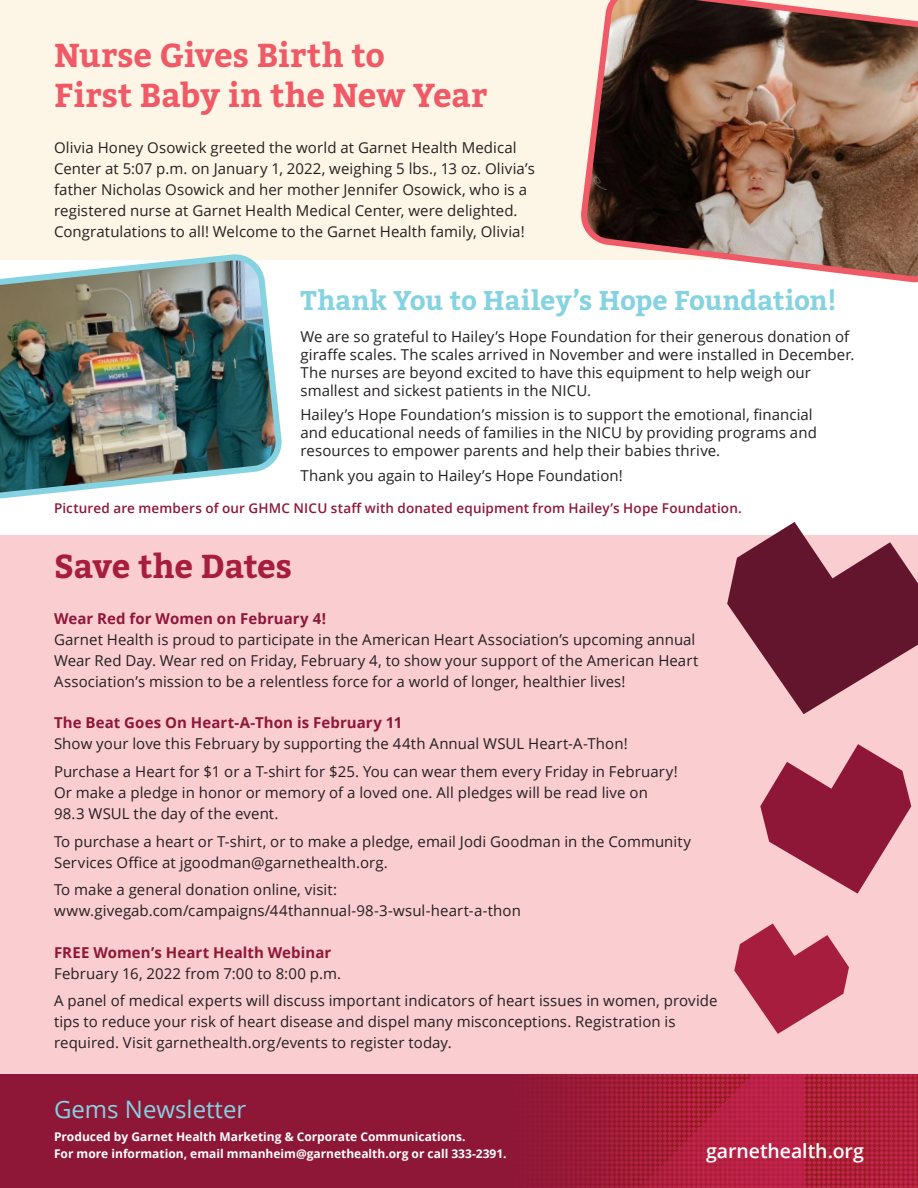
<style>
.page{position:relative;width:918px;height:1188px;background:#fff}
.page>*{position:absolute;margin:0;border:0;box-sizing:border-box;transform-origin:0 0}
.t1{font:700 33px/39.6px "Bitter";color:#f05a67}
.t2{font:700 33px "Bitter";letter-spacing:-.01em;color:#a71d3e}
.t3{font:700 27px "Bitter";letter-spacing:-.005em;color:#85d3e1}
.t4{font:24px "Open Sans";color:#85d3e1}
.t5{font:600 19.5px "Open Sans";letter-spacing:-.005em;color:#fff}
.t6{font:15px/21px "Open Sans";letter-spacing:.005em;color:#231f20}
.t7{font:700 15px "Open Sans";letter-spacing:.005em;color:#8e1738}
.t8{font:600 13.5px "Open Sans";letter-spacing:.01em;color:#8e1738}
.t9{font:700 12px/16.5px "Open Sans";color:#fff}
</style>
<div class="page">
<div style="left:0;top:0;width:918px;height:260px;background:#fdf6e6"></div>
<div style="left:0;top:1074px;width:918px;height:114px;background:#8e1738"></div>
<img style="left:548px;top:1074px;width:370px;height:114px">
<svg style="left:581px;top:0;width:337px;height:283px;background:#85685b"></svg>
<img style="left:0;top:256px;width:280px;height:241px">
<div style="left:0;top:536px;width:918px;height:538px;background:#facdd1"></div>
<svg style="left:727px;top:522px;width:191px;height:192px"></svg>
<svg style="left:734px;top:923px;width:115px;height:111px"></svg>
<svg style="left:760px;top:744px;width:151px;height:150px"></svg>
<p class="t1" style="left:54px;top:36px;width:435px">Nurse Gives Birth to<br>First Baby in the New Year</p>
<p class="t6" style="left:54px;top:136px;width:482px">Olivia Honey Osowick greeted the world at Garnet Health Medical Center at 5:07 p.m. on January 1, 2022, weighing 5 lbs., 13 oz. Olivia’s father Nicholas Osowick and her mother Jennifer Osowick, who is a registered nurse at Garnet Health Medical Center, were delighted.<br>Congratulations to all! Welcome to the Garnet Health family, Olivia!</p>
<p class="t3" style="left:300px;top:284px;width:538px">Thank You to Hailey’s Hope Foundation!</p>
<p class="t6" style="left:300px;top:327px;width:556px;line-height:18px">We are so grateful to Hailey’s Hope Foundation for their generous donation of giraffe scales. The scales arrived in November and were installed in December.<br>The nurses are beyond excited to have this equipment to help weigh our smallest and sickest patients in the NICU.</p>
<p class="t6" style="left:300px;top:406px;width:518px;line-height:18px">Hailey’s Hope Foundation’s mission is to support the emotional, financial and educational needs of families in the NICU by providing programs and resources to empower parents and help their babies thrive.</p>
<p class="t6" style="left:300px;top:465px;width:324px">Thank you again to Hailey’s Hope Foundation!</p>
<p class="t8" style="left:54px;top:499px;width:689px">Pictured are members of our GHMC NICU staff with donated equipment from Hailey’s Hope Foundation.</p>
<p class="t2" style="left:54px;top:547px;width:239px">Save the Dates</p>
<p class="t7" style="left:54px;top:608px;width:273px">Wear Red for Women on February 4!</p>
<p class="t6" style="left:54px;top:629px;width:646px">Garnet Health is proud to participate in the American Heart Association’s upcoming annual<br>Wear Red Day. Wear red on Friday, February 4, to show your support of the American Heart<br>Association’s mission to be a relentless force for a world of longer, healthier lives!</p>
<p class="t7" style="left:54px;top:712px;width:350px">The Beat Goes On Heart-A-Thon is February 11</p>
<p class="t6" style="left:54px;top:733px;width:575px">Show your love this February by supporting the 44th Annual WSUL Heart-A-Thon!</p>
<p class="t6" style="left:54px;top:761px;width:625px">Purchase a Heart for $1 or a T-shirt for $25. You can wear them every Friday in February!<br>Or make a pledge in honor or memory of a loved one. All pledges will be read live on<br>98.3 WSUL the day of the event.</p>
<p class="t6" style="left:54px;top:830px;width:639px">To purchase a heart or T-shirt, or to make a pledge, email Jodi Goodman in the Community<br>Services Office at jgoodman@garnethealth.org.</p>
<p class="t6" style="left:54px;top:879px;width:468px">To make a general donation online, visit: www.givegab.com/campaigns/44thannual-98-3-wsul-heart-a-thon</p>
<p class="t7" style="left:54px;top:942px;width:279px">FREE Women’s Heart Health Webinar</p>
<p class="t6" style="left:54px;top:962px;width:289px">February 16, 2022 from 7:00 to 8:00 p.m.</p>
<p class="t6" style="left:54px;top:990px;width:665px">A panel of medical experts will discuss important indicators of heart issues in women, provide tips to reduce your risk of heart disease and dispel many misconceptions. Registration is required. Visit garnethealth.org/events to register today.</p>
<p class="t4" style="left:54px;top:1093px;width:194px">Gems Newsletter</p>
<p class="t9" style="left:54px;top:1129px;width:454px">Produced by Garnet Health Marketing &amp; Corporate Communications.<br>For more information, email mmanheim@garnethealth.org or call 333-2391.</p>
<p class="t5" style="left:706px;top:1137px;width:159px">garnethealth.org</p>
</div>
